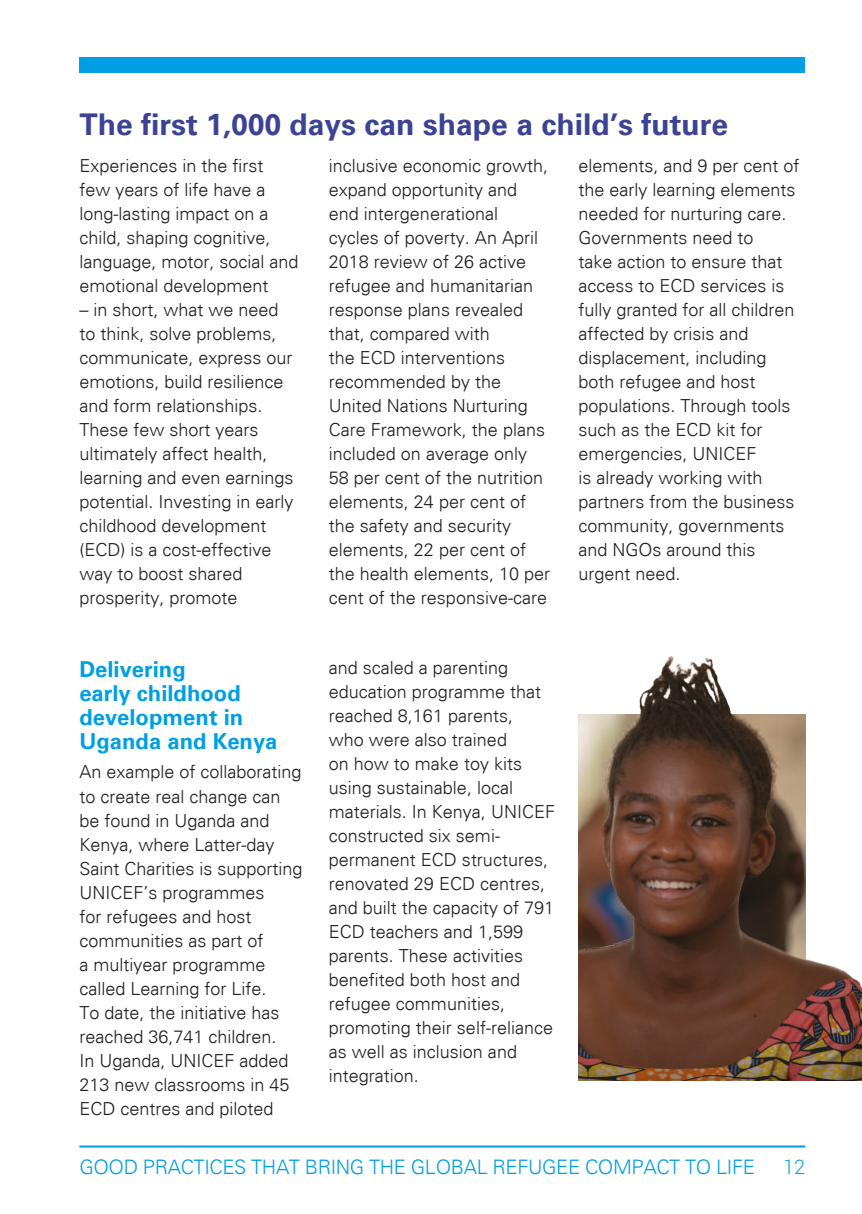
<style>
.page{position:relative;width:862px;height:1214px;background:#fff}
.page>*{position:absolute;margin:0;border:0;box-sizing:border-box;transform-origin:0 0}
.t1{font:700 30px "Univers";color:#3c4395}
.t2{font:700 22px/24px "Univers";color:#009fe3}
.t3{font:300 20px "Univers";letter-spacing:-.02em;color:#009fe3}
.t4{font:300 20px "Roboto";color:#009fe3}
.t5{font:300 18px/24px "Univers";color:#1d1d1b}
</style>
<div class="page">
<div style="left:79px;top:57px;width:726px;height:15px;background:#009fe3"></div>
<img style="left:578px;top:656px;width:284px;height:424px">
<hr style="left:79px;top:1145px;width:726px;height:2px;background:#009fe3">
<h1 class="t1" style="left:79px;top:112px;width:650px">The first 1,000 days can shape a child’s future</h1>
<p class="t5" style="left:79px;top:155px;width:221px">Experiences in the first few years of life have a long-lasting impact on a child, shaping cognitive, language, motor, social and emotional development</p>
<p class="t5" style="left:79px;top:299px;width:216px">– in short, what we need to think, solve problems, communicate, express our emotions, build resilience and form relationships.<br>These few short years ultimately affect health, learning and even earnings potential. Investing in early childhood development (ECD) is a cost-effective way to boost shared prosperity, promote</p>
<p class="t2" style="left:79px;top:659px;width:200px">Delivering<br>early childhood development in<br>Uganda and Kenya</p>
<p class="t5" style="left:79px;top:761px;width:225px">An example of collaborating to create real change can be found in Uganda and<br>Kenya, where Latter-day<br>Saint Charities is supporting<br>UNICEF’s programmes<br>for refugees and host communities as part of<br>a multiyear programme called Learning for Life.<br>To date, the initiative has reached 36,741 children.<br>In Uganda, UNICEF added<br>213 new classrooms in 45<br>ECD centres and piloted</p>
<p class="t5" style="left:329px;top:155px;width:223px">inclusive economic growth, expand opportunity and end intergenerational cycles of poverty. An April<br>2018 review of 26 active refugee and humanitarian response plans revealed that, compared with<br>the ECD interventions recommended by the<br>United Nations Nurturing<br>Care Framework, the plans included on average only<br>58 per cent of the nutrition elements, 24 per cent of the safety and security elements, 22 per cent of the health elements, 10 per cent of the responsive-care</p>
<p class="t5" style="left:578px;top:155px;width:223px">elements, and 9 per cent of the early learning elements needed for nurturing care.<br>Governments need to<br>take action to ensure that access to ECD services is fully granted for all children affected by crisis and displacement, including both refugee and host populations. Through tools such as the ECD kit for emergencies, UNICEF<br>is already working with partners from the business community, governments and NGOs around this urgent need.</p>
<p class="t5" style="left:329px;top:657px;width:228px">and scaled a parenting education programme that reached 8,161 parents,<br>who were also trained<br>on how to make toy kits using sustainable, local materials. In Kenya, UNICEF constructed six semi&shy;permanent ECD structures, renovated 29 ECD centres, and built the capacity of 791<br>ECD teachers and 1,599 parents. These activities benefited both host and refugee communities, promoting their self-reliance as well as inclusion and integration.</p>
<p class="t3" style="left:79px;top:1158px;width:677px">GOOD PRACTICES THAT BRING THE GLOBAL REFUGEE COMPACT TO LIFE</p>
<p class="t4" style="left:783px;top:1153px;width:24px">12</p>
</div>
